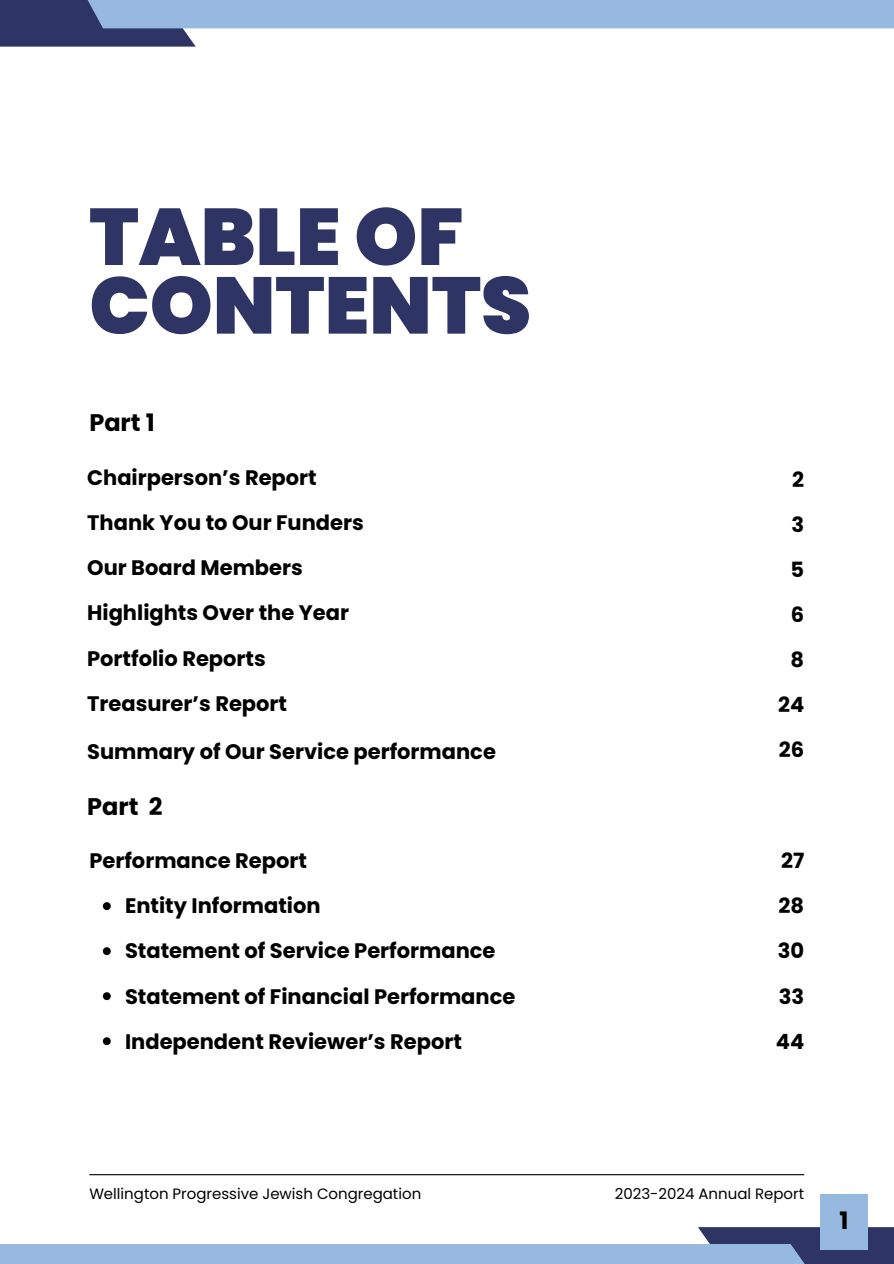
<style>
.page{position:relative;width:894px;height:1264px;background:#fff}
.page>*{position:absolute;margin:0;border:0;box-sizing:border-box;transform-origin:0 0}
.t1{font:900 80.1px/68.7px "Poppins";color:#2e3565}
.t2{font:700 24px "Poppins";color:#000}
.t3{font:700 21px "Poppins";color:#000}
.t4{font:15px "Poppins";color:#000}
</style>
<div class="page">
<div style="left:0;top:0;width:196px;height:47px;background:#2e3565"></div>
<div style="left:697px;top:1227px;width:196px;height:36px;background:#2e3565"></div>
<div style="left:73px;top:0;width:820px;height:28px;background:#98b9df"></div>
<div style="left:0;top:1243px;width:819px;height:20px;background:#98b9df"></div>
<hr style="left:89px;top:1174px;width:715px;height:1px;background:#000">
<svg style="left:103px;top:902px;width:8px;height:8px"></svg>
<svg style="left:103px;top:947px;width:8px;height:8px"></svg>
<svg style="left:103px;top:992px;width:8px;height:8px"></svg>
<svg style="left:103px;top:1037px;width:8px;height:8px"></svg>
<div style="left:819px;top:1193px;width:48px;height:56px;background:#98b9df"></div>
<h1 class="t1" style="left:89px;top:202px;width:443px">TABLE OF<br>CONTENTS</h1>
<h3 class="t2" style="left:89px;top:405px;width:67px">Part 1</h3>
<p class="t3" style="left:87px;top:463px;width:231px">Chairperson’s Report</p>
<h2 class="t3" style="left:87px;top:508px;width:278px">Thank You to Our Funders</h2>
<h3 class="t3" style="left:87px;top:553px;width:217px">Our Board Members</h3>
<p class="t3" style="left:87px;top:598px;width:263px">Highlights Over the Year</p>
<p class="t3" style="left:87px;top:643px;width:180px">Portfolio Reports</p>
<p class="t3" style="left:87px;top:688px;width:201px">Treasurer’s Report</p>
<p class="t3" style="left:87px;top:737px;width:410px">Summary of Our Service performance</p>
<h3 class="t2" style="left:87px;top:789px;width:77px">Part 2</h3>
<h3 class="t3" style="left:89px;top:846px;width:219px">Performance Report</h3>
<h3 class="t3" style="left:125px;top:891px;width:197px">Entity Information</h3>
<h3 class="t3" style="left:125px;top:936px;width:372px">Statement of Service Performance</h3>
<h3 class="t3" style="left:125px;top:981px;width:391px">Statement of Financial Performance</h3>
<h3 class="t3" style="left:125px;top:1026px;width:338px">Independent Reviewer’s Report</h3>
<h3 class="t3" style="left:792px;top:465px;width:13px">2</h3>
<h3 class="t3" style="left:791px;top:510px;width:14px">3</h3>
<h3 class="t3" style="left:790px;top:555px;width:15px">5</h3>
<p class="t3" style="left:790px;top:600px;width:15px">6</p>
<h3 class="t3" style="left:790px;top:645px;width:15px">8</h3>
<h3 class="t3" style="left:777px;top:690px;width:28px">24</h3>
<p class="t3" style="left:778px;top:735px;width:27px">26</p>
<h3 class="t3" style="left:780px;top:846px;width:25px">27</h3>
<p class="t3" style="left:778px;top:891px;width:27px">28</p>
<p class="t3" style="left:777px;top:936px;width:28px">30</p>
<p class="t3" style="left:778px;top:981px;width:27px">33</p>
<p class="t3" style="left:775px;top:1026px;width:30px">44</p>
<h3 class="t4" style="left:89px;top:1183px;width:333px">Wellington Progressive Jewish Congregation</h3>
<h2 class="t4" style="left:614px;top:1183px;width:191px">2023-2024 Annual Report</h2>
<h3 class="t2" style="left:839px;top:1203px;width:11px">1</h3>
</div>
